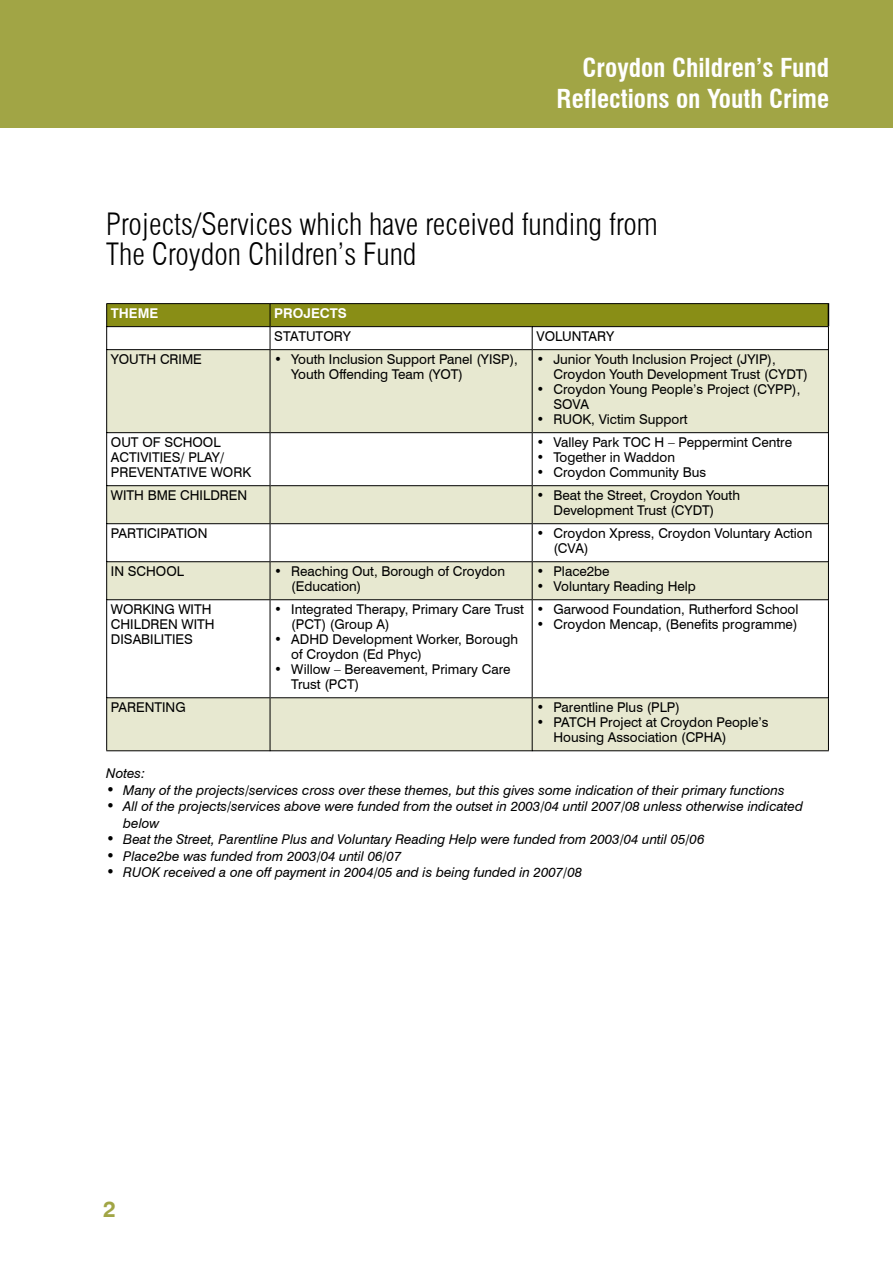
<style>
.page{position:relative;width:893px;height:1263px;background:#fff}
.page>*{position:absolute;margin:0;border:0;box-sizing:border-box;transform-origin:0 0}
.Sub_sub{font:300 condensed 30px/30px "Swiss 721 BT";color:#000}
.t1{font:700 condensed 25.5px "Swiss 721 BT";color:#fff}
.t2{font:700 22.5px "Swiss 721 BT";color:#a1a545}
.Bullets1{font:13.5px/15px "Swiss 721 BT";color:#000}
.notes{font:italic 13.5px/16.5px "Swiss 721 BT";color:#000}
.Body1{font:13.5px/15px "Swiss 721 BT";color:#000}
.Body1-2{font:700 13.5px "Swiss 721 BT";color:#fff}
.s1{font-style:normal;font-size:15px}
</style>
<div class="page">
<div style="left:0;top:0;width:893px;height:128px;background:#a1a545"></div>
<svg style="left:107px;top:350px;width:721px;height:400px;fill:#e7e8d0"></svg>
<hr style="left:106px;top:350px;width:1px;height:82px;background:#000">
<hr style="left:270px;top:350px;width:1px;height:82px;background:#000">
<hr style="left:532px;top:350px;width:1px;height:82px;background:#000">
<svg style="left:106px;top:303px;width:723px;height:47px"></svg>
<hr style="left:828px;top:350px;width:1px;height:82px;background:#000">
<hr style="left:106px;top:433px;width:1px;height:52px;background:#000">
<hr style="left:106px;top:432px;width:164px;height:1px;background:#000">
<hr style="left:270px;top:433px;width:1px;height:52px;background:#000">
<hr style="left:270px;top:432px;width:263px;height:1px;background:#000">
<hr style="left:532px;top:433px;width:1px;height:52px;background:#000">
<hr style="left:533px;top:432px;width:296px;height:1px;background:#000">
<hr style="left:828px;top:433px;width:1px;height:52px;background:#000">
<hr style="left:106px;top:486px;width:1px;height:37px;background:#000">
<hr style="left:106px;top:485px;width:164px;height:1px;background:#000">
<hr style="left:270px;top:486px;width:1px;height:37px;background:#000">
<hr style="left:270px;top:485px;width:263px;height:1px;background:#000">
<hr style="left:532px;top:486px;width:1px;height:37px;background:#000">
<hr style="left:533px;top:485px;width:296px;height:1px;background:#000">
<hr style="left:828px;top:486px;width:1px;height:37px;background:#000">
<hr style="left:106px;top:524px;width:1px;height:37px;background:#000">
<hr style="left:106px;top:523px;width:164px;height:1px;background:#000">
<hr style="left:270px;top:524px;width:1px;height:37px;background:#000">
<hr style="left:270px;top:523px;width:263px;height:1px;background:#000">
<hr style="left:532px;top:524px;width:1px;height:37px;background:#000">
<hr style="left:533px;top:523px;width:296px;height:1px;background:#000">
<hr style="left:828px;top:524px;width:1px;height:37px;background:#000">
<hr style="left:106px;top:562px;width:1px;height:37px;background:#000">
<hr style="left:106px;top:561px;width:164px;height:1px;background:#000">
<hr style="left:270px;top:562px;width:1px;height:37px;background:#000">
<hr style="left:270px;top:561px;width:263px;height:1px;background:#000">
<hr style="left:532px;top:562px;width:1px;height:37px;background:#000">
<hr style="left:533px;top:561px;width:296px;height:1px;background:#000">
<hr style="left:828px;top:562px;width:1px;height:37px;background:#000">
<hr style="left:106px;top:600px;width:1px;height:97px;background:#000">
<hr style="left:106px;top:599px;width:164px;height:1px;background:#000">
<hr style="left:270px;top:600px;width:1px;height:97px;background:#000">
<hr style="left:270px;top:599px;width:263px;height:1px;background:#000">
<hr style="left:532px;top:600px;width:1px;height:97px;background:#000">
<hr style="left:533px;top:599px;width:296px;height:1px;background:#000">
<hr style="left:828px;top:600px;width:1px;height:97px;background:#000">
<hr style="left:106px;top:698px;width:1px;height:52px;background:#000">
<hr style="left:106px;top:697px;width:164px;height:1px;background:#000">
<hr style="left:106px;top:750px;width:164px;height:1px;background:#000">
<hr style="left:270px;top:698px;width:1px;height:53px;background:#000">
<hr style="left:270px;top:697px;width:263px;height:1px;background:#000">
<hr style="left:270px;top:750px;width:262px;height:1px;background:#000">
<hr style="left:532px;top:698px;width:1px;height:53px;background:#000">
<hr style="left:533px;top:697px;width:296px;height:1px;background:#000">
<hr style="left:828px;top:698px;width:1px;height:52px;background:#000">
<hr style="left:533px;top:750px;width:296px;height:1px;background:#000">
<p class="t1" style="left:583px;top:53px;width:248px">Croydon Children’s Fund</p>
<p class="t1" style="left:557px;top:84px;width:274px">Reflections on Youth Crime</p>
<p class="Sub_sub" style="left:106px;top:209px;width:553px">Projects/Services which have received funding from<br>The Croydon Children’s Fund</p>
<p class="Body1-2" style="left:111px;top:305px;width:49px">THEME</p>
<p class="Body1-2" style="left:274px;top:305px;width:74px">PROJECTS</p>
<p class="Body1" style="left:274px;top:329px;width:78px">STATUTORY</p>
<p class="Body1" style="left:536px;top:329px;width:79px">VOLUNTARY</p>
<p class="Body1" style="left:111px;top:352px;width:92px">YOUTH CRIME</p>
<p class="Bullets1" style="left:291px;top:352px;width:228px;text-indent:-17px">• Youth Inclusion Support Panel (YISP),<br>Youth Offending Team (YOT)</p>
<p class="Bullets1" style="left:553px;top:352px;width:256px;text-indent:-17px">• Junior Youth Inclusion Project (JYIP),<br>Croydon Youth Development Trust (CYDT)</p>
<p class="Bullets1" style="left:553px;top:382px;width:248px;text-indent:-17px">• Croydon Young People’s Project (CYPP),<br>SOVA</p>
<p class="Bullets1" style="left:536px;top:412px;width:153px">• RUOK, Victim Support</p>
<p class="Body1" style="left:111px;top:435px;width:142px">OUT OF SCHOOL<br>ACTIVITIES/ PLAY/<br>PREVENTATIVE WORK</p>
<p class="Bullets1" style="left:536px;top:435px;width:257px">• Valley Park TOC H – Peppermint Centre</p>
<p class="Bullets1" style="left:536px;top:450px;width:140px">• Together in Waddon</p>
<p class="Bullets1" style="left:536px;top:465px;width:171px">• Croydon Community Bus</p>
<p class="Body1" style="left:111px;top:488px;width:138px">WITH BME CHILDREN</p>
<p class="Bullets1" style="left:553px;top:488px;width:188px;text-indent:-17px">• Beat the Street, Croydon Youth<br>Development Trust (CYDT)</p>
<p class="Body1" style="left:111px;top:526px;width:98px">PARTICIPATION</p>
<p class="Bullets1" style="left:553px;top:526px;width:261px;text-indent:-17px">• Croydon Xpress, Croydon Voluntary Action (CVA)</p>
<p class="Body1" style="left:111px;top:564px;width:75px">IN SCHOOL</p>
<p class="Bullets1" style="left:291px;top:564px;width:215px;text-indent:-17px">• Reaching Out, Borough of Croydon (Education)</p>
<p class="Bullets1" style="left:536px;top:564px;width:75px">• Place2be</p>
<p class="Bullets1" style="left:536px;top:579px;width:161px">• Voluntary Reading Help</p>
<p class="Body1" style="left:111px;top:602px;width:105px">WORKING WITH<br>CHILDREN WITH<br>DISABILITIES</p>
<p class="Bullets1" style="left:291px;top:602px;width:234px;text-indent:-17px">• Integrated Therapy, Primary Care Trust (PCT) (Group A)</p>
<p class="Bullets1" style="left:291px;top:632px;width:228px;text-indent:-17px">• ADHD Development Worker, Borough of Croydon (Ed Phyc)</p>
<p class="Bullets1" style="left:291px;top:662px;width:221px;text-indent:-17px">• Willow – Bereavement, Primary Care<br>Trust (PCT)</p>
<p class="Bullets1" style="left:536px;top:602px;width:264px">• Garwood Foundation, Rutherford School</p>
<p class="Bullets1" style="left:536px;top:617px;width:263px">• Croydon Mencap, (Benefits programme)</p>
<p class="Body1" style="left:111px;top:700px;width:76px">PARENTING</p>
<p class="Bullets1" style="left:536px;top:700px;width:145px">• Parentline Plus (PLP)</p>
<p class="Bullets1" style="left:553px;top:715px;width:217px;text-indent:-17px">• PATCH Project at Croydon People’s<br>Housing Association (CPHA)</p>
<p class="notes" style="left:106px;top:765px;width:40px">Notes:</p>
<p class="notes" style="left:106px;top:781px;width:680px"><span class="s1">•</span> Many of the projects/services cross over these themes, but this gives some indication of their primary functions</p>
<p class="notes" style="left:123px;top:798px;width:681px;text-indent:-17px"><span class="s1">•</span> All of the projects/services above were funded from the outset in 2003/04 until 2007/08 unless otherwise indicated below</p>
<p class="notes" style="left:106px;top:831px;width:600px"><span class="s1">•</span> Beat the Street, Parentline Plus and Voluntary Reading Help were funded from 2003/04 until 05/06</p>
<p class="notes" style="left:106px;top:847px;width:297px"><span class="s1">•</span> Place2be was funded from 2003/04 until 06/07</p>
<p class="notes" style="left:106px;top:864px;width:477px"><span class="s1">•</span> RUOK received a one off payment in 2004/05 and is being funded in 2007/08</p>
<p class="t2" style="left:103px;top:1196px;width:14px">2</p>
</div>
